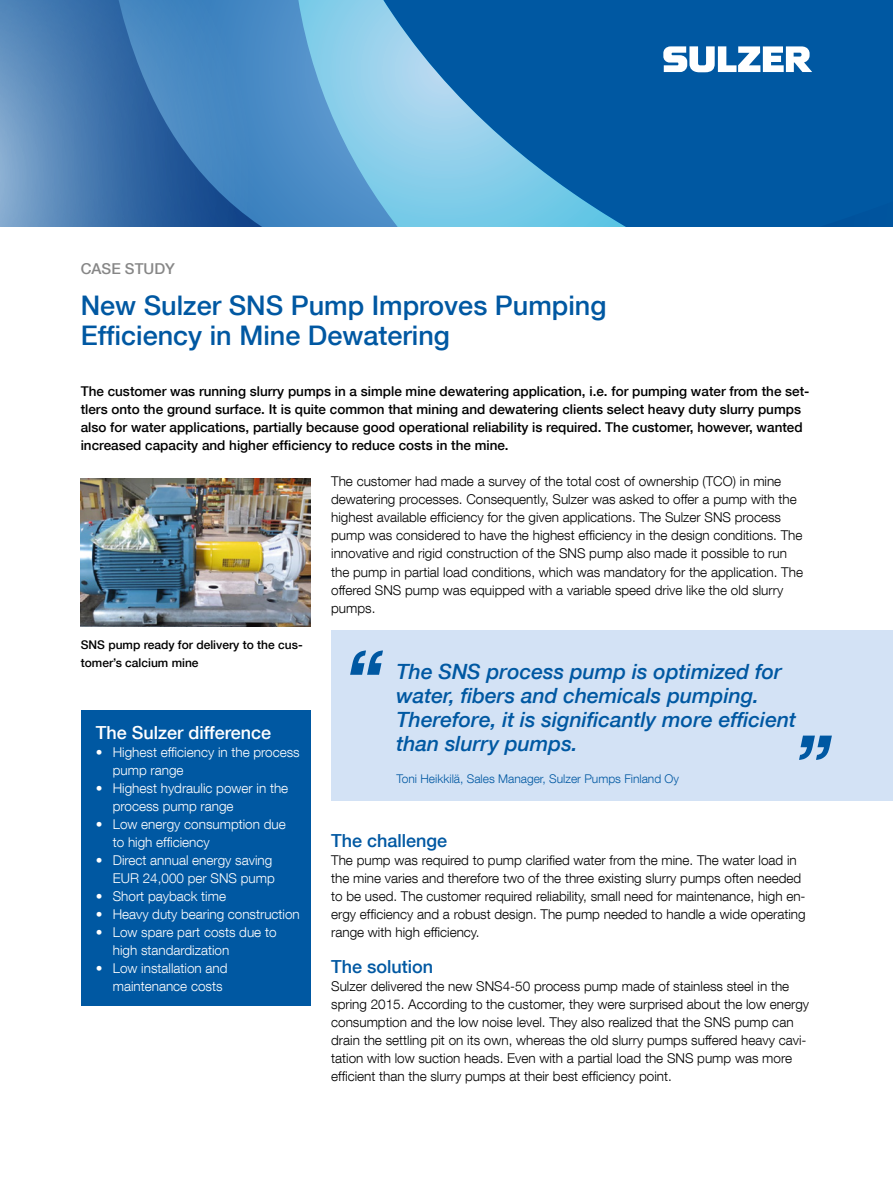
<style>
.page{position:relative;width:893px;height:1191px;background:#fff}
.page>*{position:absolute;margin:0;border:0;box-sizing:border-box;transform-origin:0 0}
.Heading{font:500 27px/30px "Helvetica Neue LT Com";color:#0058a2}
.Paragraph_text{font:italic 500 21px/24px "Helvetica Neue LT Com";color:#0058a2}
.Subheading{font:500 18px "Helvetica Neue LT Com";color:#0058a2}
.Subheading-2{font:500 18px "Helvetica Neue LT Com";color:#fff}
.Paragraph_text-2{font:500 15px "Helvetica Neue LT Com";color:#878787}
.Paragraph_text-3{font:300 13.5px/18px "Helvetica Neue LT Com";color:#000}
.Paragraph_text-4{font:500 13.5px/18px "Helvetica Neue LT Com";color:#000}
.t1{font:300 13.5px/18px "Helvetica Neue LT Com";color:#fff}
.t2{font:500 12px/18px "Helvetica Neue LT Com";color:#000}
.t3{font:300 12px "Helvetica Neue LT Com";color:#0058a2}
</style>
<div class="page">
<svg style="left:0;top:0;width:893px;height:227px;background:#337cb7"></svg>
<svg style="left:663px;top:46px;width:149px;height:26px"></svg>
<div style="left:332px;top:630px;width:561px;height:170px;background:#d3e2f5"></div>
<svg style="left:350px;top:650px;width:33px;height:25px"></svg>
<svg style="left:799px;top:735px;width:33px;height:25px"></svg>
<div style="left:81px;top:710px;width:229px;height:295px;background:#0058a2"></div>
<img style="left:81px;top:479px;width:229px;height:147px">
<p class="Paragraph_text-2" style="left:81px;top:259px;width:96px">CASE STUDY</p>
<p class="Heading" style="left:81px;top:290px;width:527px">New Sulzer SNS Pump Improves Pumping<br>Efficiency in Mine Dewatering</p>
<p class="Paragraph_text-4" style="left:81px;top:382px;width:730px">The customer was running slurry pumps in a simple mine dewatering application, i.e. for pumping water from the set&shy;tlers onto the ground surface. It is quite common that mining and dewatering clients select heavy duty slurry pumps also for water applications, partially because good operational reliability is required. The customer, however, wanted increased capacity and higher efficiency to reduce costs in the mine.</p>
<p class="t2" style="left:81px;top:635px;width:223px">SNS pump ready for delivery to the cus&shy;tomer’s calcium mine</p>
<p class="Subheading-2" style="left:96px;top:721px;width:177px">The Sulzer difference</p>
<p class="t1" style="left:113px;top:742px;width:189px;text-indent:-17px">• Highest efficiency in the process pump range</p>
<p class="t1" style="left:113px;top:778px;width:177px;text-indent:-17px">• Highest hydraulic power in the process pump range</p>
<p class="t1" style="left:113px;top:814px;width:175px;text-indent:-17px">• Low energy consumption due to high efficiency</p>
<p class="t1" style="left:96px;top:850px;width:181px;text-align:right">• Direct annual energy saving<br>EUR 24,000 per SNS pump</p>
<p class="t1" style="left:96px;top:886px;width:132px">• Short payback time</p>
<p class="t1" style="left:96px;top:904px;width:206px">• Heavy duty bearing construction</p>
<p class="t1" style="left:113px;top:922px;width:165px;text-indent:-17px">• Low spare part costs due to high standardization</p>
<p class="t1" style="left:113px;top:958px;width:116px;text-indent:-17px">• Low installation and maintenance costs</p>
<p class="Paragraph_text-3" style="left:331px;top:472px;width:473px">The customer had made a survey of the total cost of ownership (TCO) in mine dewatering processes. Consequently, Sulzer was asked to offer a pump with the highest available efficiency for the given applications. The Sulzer SNS process pump was considered to have the highest efficiency in the design conditions. The innovative and rigid construction of the SNS pump also made it possible to run the pump in partial load conditions, which was mandatory for the application. The offered SNS pump was equipped with a variable speed drive like the old slurry pumps.</p>
<p class="Paragraph_text" style="left:396px;top:659px;width:401px">The SNS process pump is optimized for water, fibers and chemicals pumping.<br>Therefore, it is significantly more efficient than slurry pumps.</p>
<p class="t3" style="left:396px;top:771px;width:284px">Toni Heikkilä, Sales Manager, Sulzer Pumps Finland Oy</p>
<p class="Subheading" style="left:331px;top:829px;width:118px">The challenge</p>
<p class="Paragraph_text-3" style="left:331px;top:850px;width:476px">The pump was required to pump clarified water from the mine. The water load in the mine varies and therefore two of the three existing slurry pumps often needed to be used. The customer required reliability, small need for maintenance, high en&shy;ergy efficiency and a robust design. The pump needed to handle a wide operating range with high efficiency.</p>
<p class="Subheading" style="left:331px;top:955px;width:104px">The solution</p>
<p class="Paragraph_text-3" style="left:331px;top:976px;width:479px">Sulzer delivered the new SNS4-50 process pump made of stainless steel in the spring 2015. According to the customer, they were surprised about the low energy consumption and the low noise level. They also realized that the SNS pump can drain the settling pit on its own, whereas the old slurry pumps suffered heavy cavi&shy;tation with low suction heads. Even with a partial load the SNS pump was more efficient than the slurry pumps at their best efficiency point.</p>
</div>
